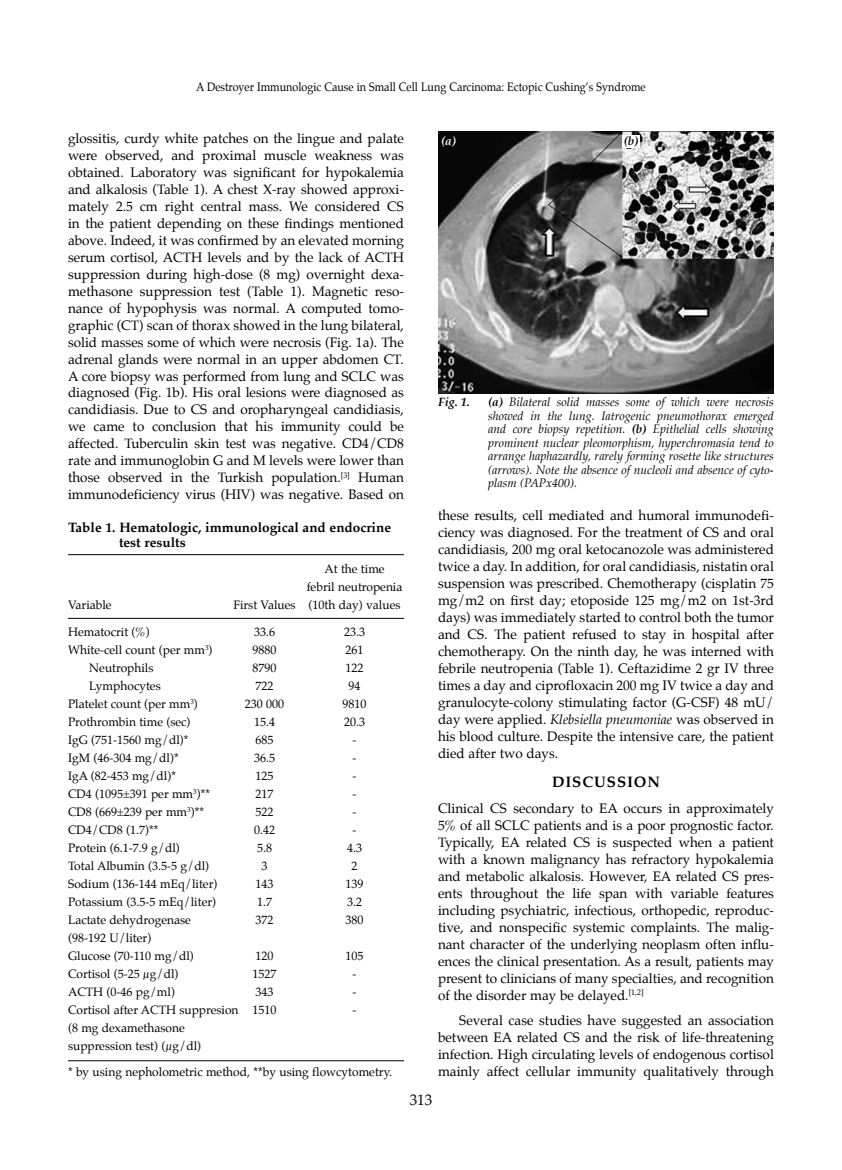
<style>
.page{position:relative;width:842px;height:1170px;background:#fff}
.page>*{position:absolute;margin:0;border:0;box-sizing:border-box;transform-origin:0 0}
.t1{font:700 15px "Palatino";letter-spacing:.065em;color:#000}
.t2{font:15px "Palatino";color:#000}
.t3{font:13.5px/17px "Palatino";color:#000;text-align:justify}
.t4{font:700 13.5px/15px "Palatino";color:#000}
.t5{font:12px/18px "Palatino";color:#000}
.t6{font:italic 12px/13.5px "Palatino";color:#000;text-align:justify}
.t7{font:12px "Palatino";color:#000;scale:.9 1}
.t8{font:italic 700 12px "Palatino";color:#000}
.t9{font:italic 700 12px "Palatino";color:#fff}
.s1{font-weight:700}
.s2{font-style:italic}
</style>
<div class="page">
<hr style="left:68px;top:554px;width:336px;height:1px;background:#000">
<hr style="left:68px;top:618px;width:336px;height:1px;background:#000">
<hr style="left:68px;top:1060px;width:336px;height:1px;background:#000">
<img style="left:438px;top:132px;width:336px;height:261px">
<div style="left:622px;top:135px;width:18px;height:12px;background:#fff"></div>
<p class="t7" style="left:196px;top:77px;width:501px">A Destroyer Immunologic Cause in Small Cell Lung Carcinoma: Ectopic Cushing’s Syndrome</p>
<p class="t3" style="left:68px;top:130px;width:337px">glossitis, curdy white patches on the lingue and palate were observed, and proximal muscle weakness was obtained. Laboratory was significant for hypokalemia and alkalosis (Table 1). A chest X-ray showed approxi&shy;mately 2.5 cm right central mass. We considered CS in the patient depending on these findings mentioned above. Indeed, it was confirmed by an elevated morning serum cortisol, ACTH levels and by the lack of ACTH suppression during high-dose (8 mg) overnight dexa&shy;methasone suppression test (Table 1). Magnetic reso&shy;nance of hypophysis was normal. A computed tomo&shy;graphic (CT) scan of thorax showed in the lung bilateral, solid masses some of which were necrosis (Fig. 1a). The adrenal glands were normal in an upper abdomen CT.<br>A core biopsy was performed from lung and SCLC was diagnosed (Fig. 1b). His oral lesions were diagnosed as candidiasis. Due to CS and oropharyngeal candidiasis, we came to conclusion that his immunity could be affected. Tuberculin skin test was negative. CD4/CD8 rate and immunoglobin G and M levels were lower than those observed in the Turkish population.<sup>[3]</sup> Human immunodeficiency virus (HIV) was negative. Based on</p>
<p class="t4" style="left:119px;top:519px;width:274px;text-indent:-51px">Table 1. Hematologic, immunological and endocrine test results</p>
<p class="t5" style="left:307px;top:560px;width:97px;text-align:center">At the time<br>febril neutropenia</p>
<p class="t5" style="left:68px;top:596px;width:45px">Variable</p>
<p class="t5" style="left:233px;top:596px;width:169px">First Values (10th day) values</p>
<p class="t5" style="left:68px;top:622px;width:83px">Hematocrit (%)</p>
<p class="t5" style="left:254px;top:622px;width:22px">33.6</p>
<p class="t5" style="left:344px;top:622px;width:22px">23.3</p>
<p class="t5" style="left:68px;top:640px;width:146px">White-cell count (per mm<sup>3</sup>)</p>
<p class="t5" style="left:253px;top:640px;width:25px">9880</p>
<p class="t5" style="left:346px;top:640px;width:19px">261</p>
<p class="t5" style="left:89px;top:658px;width:66px">Neutrophils</p>
<p class="t5" style="left:253px;top:658px;width:25px">8790</p>
<p class="t5" style="left:346px;top:658px;width:19px">122</p>
<p class="t5" style="left:89px;top:676px;width:73px">Lymphocytes</p>
<p class="t5" style="left:256px;top:676px;width:19px">722</p>
<p class="t5" style="left:349px;top:676px;width:13px">94</p>
<p class="t5" style="left:68px;top:694px;width:131px">Platelet count (per mm<sup>3</sup>)</p>
<p class="t5" style="left:245px;top:694px;width:41px">230 000</p>
<p class="t5" style="left:343px;top:694px;width:25px">9810</p>
<p class="t5" style="left:68px;top:712px;width:124px">Prothrombin time (sec)</p>
<p class="t5" style="left:254px;top:712px;width:22px">15.4</p>
<p class="t5" style="left:344px;top:712px;width:22px">20.3</p>
<p class="t5" style="left:68px;top:730px;width:122px">IgG (751-1560 mg/dl)*</p>
<p class="t5" style="left:256px;top:730px;width:19px">685</p>
<p class="t5" style="left:353px;top:730px;width:5px">-</p>
<p class="t5" style="left:68px;top:748px;width:112px">IgM (46-304 mg/dl)*</p>
<p class="t5" style="left:254px;top:748px;width:22px">36.5</p>
<p class="t5" style="left:353px;top:748px;width:5px">-</p>
<p class="t5" style="left:68px;top:766px;width:110px">IgA (82-453 mg/dl)*</p>
<p class="t5" style="left:256px;top:766px;width:19px">125</p>
<p class="t5" style="left:353px;top:766px;width:5px">-</p>
<p class="t5" style="left:68px;top:784px;width:143px">CD4 (1095±391 per mm<sup>3</sup>)**</p>
<p class="t5" style="left:256px;top:784px;width:19px">217</p>
<p class="t5" style="left:353px;top:784px;width:5px">-</p>
<p class="t5" style="left:68px;top:802px;width:137px">CD8 (669±239 per mm<sup>3</sup>)**</p>
<p class="t5" style="left:256px;top:802px;width:19px">522</p>
<p class="t5" style="left:353px;top:802px;width:5px">-</p>
<p class="t5" style="left:68px;top:820px;width:92px">CD4/CD8 (1.7)**</p>
<p class="t5" style="left:254px;top:820px;width:22px">0.42</p>
<p class="t5" style="left:353px;top:820px;width:5px">-</p>
<p class="t5" style="left:68px;top:838px;width:113px">Protein (6.1-7.9 g/dl)</p>
<p class="t5" style="left:257px;top:838px;width:16px">5.8</p>
<p class="t5" style="left:347px;top:838px;width:16px">4.3</p>
<p class="t5" style="left:68px;top:856px;width:143px">Total Albumin (3.5-5 g/dl)</p>
<p class="t5" style="left:262px;top:856px;width:7px">3</p>
<p class="t5" style="left:352px;top:856px;width:7px">2</p>
<p class="t5" style="left:68px;top:874px;width:151px">Sodium (136-144 mEq/liter)</p>
<p class="t5" style="left:256px;top:874px;width:19px">143</p>
<p class="t5" style="left:346px;top:874px;width:19px">139</p>
<p class="t5" style="left:68px;top:892px;width:150px">Potassium (3.5-5 mEq/liter)</p>
<p class="t5" style="left:257px;top:892px;width:16px">1.7</p>
<p class="t5" style="left:347px;top:892px;width:16px">3.2</p>
<p class="t5" style="left:68px;top:910px;width:124px">Lactate dehydrogenase</p>
<p class="t5" style="left:256px;top:910px;width:19px">372</p>
<p class="t5" style="left:346px;top:910px;width:19px">380</p>
<p class="t5" style="left:68px;top:928px;width:127px">(98-192 U/liter)<br>Glucose (70-110 mg/dl)</p>
<p class="t5" style="left:256px;top:946px;width:19px">120</p>
<p class="t5" style="left:346px;top:946px;width:19px">105</p>
<p class="t5" style="left:68px;top:964px;width:112px">Cortisol (5-25 µg/dl)</p>
<p class="t5" style="left:253px;top:964px;width:25px">1527</p>
<p class="t5" style="left:353px;top:964px;width:5px">-</p>
<p class="t5" style="left:68px;top:982px;width:109px">ACTH (0-46 pg/ml)</p>
<p class="t5" style="left:256px;top:982px;width:19px">343</p>
<p class="t5" style="left:353px;top:982px;width:5px">-</p>
<p class="t5" style="left:68px;top:1000px;width:210px">Cortisol after ACTH suppresion 1510</p>
<p class="t5" style="left:353px;top:1000px;width:5px">-</p>
<p class="t5" style="left:68px;top:1018px;width:135px">(8 mg dexamethasone suppression test) (µg/dl)</p>
<p class="t5" style="left:68px;top:1063px;width:325px">* by using nepholometric method, **by using flowcytometry.</p>
<p class="t9" style="left:441px;top:131px;width:16px">(a)</p>
<p class="t8" style="left:624px;top:131px;width:16px">(b)</p>
<p class="t8" style="left:438px;top:392px;width:33px">Fig. 1.</p>
<p class="t6" style="left:488px;top:395px;width:287px"><span class="s1">(a)</span> Bilateral solid masses some of which were necrosis showed in the lung. Iatrogenic pneumothorax emerged and core biopsy repetition. <span class="s1">(b)</span> Epithelial cells showing prominent nuclear pleomorphism, hyperchromasia tend to arrange haphazardly, rarely forming rosette like structures (arrows). Note the absence of nucleoli and absence of cyto&shy;plasm (PAPx400).</p>
<p class="t3" style="left:438px;top:506px;width:337px">these results, cell mediated and humoral immunodefi&shy;ciency was diagnosed. For the treatment of CS and oral candidiasis, 200 mg oral ketocanozole was administered twice a day. In addition, for oral candidiasis, nistatin oral suspension was prescribed. Chemotherapy (cisplatin 75 mg/m2 on first day; etoposide 125 mg/m2 on 1st-3rd days) was immediately started to control both the tumor and CS. The patient refused to stay in hospital after chemotherapy. On the ninth day, he was interned with febrile neutropenia (Table 1). Ceftazidime 2 gr IV three times a day and ciprofloxacin 200 mg IV twice a day and granulocyte-colony stimulating factor (G-CSF) 48 mU/ day were applied. <span class="s2">Klebsiella pneumoniae</span> was observed in his blood culture. Despite the intensive care, the patient died after two days.</p>
<p class="t1" style="left:552px;top:769px;width:109px">DISCUSSION</p>
<p class="t3" style="left:438px;top:799px;width:337px">Clinical CS secondary to EA occurs in approximately 5% of all SCLC patients and is a poor prognostic factor.<br>Typically, EA related CS is suspected when a patient with a known malignancy has refractory hypokalemia and metabolic alkalosis. However, EA related CS pres&shy;ents throughout the life span with variable features including psychiatric, infectious, orthopedic, reproduc&shy;tive, and nonspecific systemic complaints. The malig&shy;nant character of the underlying neoplasm often influ&shy;ences the clinical presentation. As a result, patients may present to clinicians of many specialties, and recognition of the disorder may be delayed.<sup>[1,2]</sup></p>
<p class="t3" style="left:438px;top:1012px;width:337px;text-indent:21px">Several case studies have suggested an association between EA related CS and the risk of life-threatening infection. High circulating levels of endogenous cortisol mainly affect cellular immunity qualitatively through</p>
<p class="t2" style="left:410px;top:1087px;width:24px">313</p>
</div>
